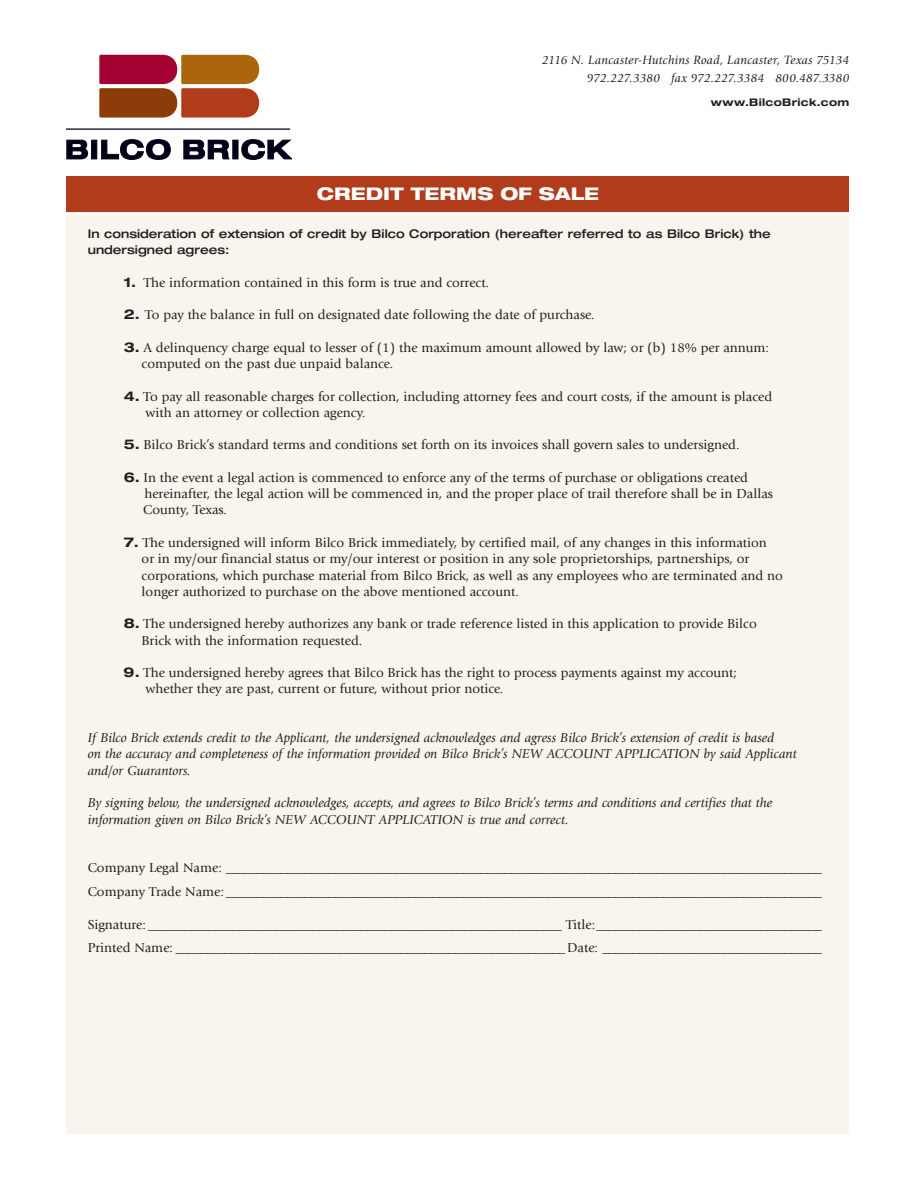
<style>
.page{position:relative;width:918px;height:1188px;background:#fff}
.page>*{position:absolute;margin:0;border:0;box-sizing:border-box;transform-origin:0 0}
.t1{font:800 expanded 17.4px "Helvetica Neue";letter-spacing:.005em;color:#fff}
.t2{font:13.5px/16.2px "Giovanni";color:#231f20}
.t3{font:italic 13.5px/16.2px "Giovanni";color:#231f20}
.t4{font:italic 12.6px/18px "Giovanni";letter-spacing:.015em;color:#231f20;text-align:right}
.t5{font:500 expanded 12px/16.2px "Helvetica Neue";color:#231f20}
.t6{font:700 expanded 10.5px "Helvetica Neue";letter-spacing:.03em;color:#231f20}
.s1{font-family:"Helvetica Neue";font-weight:700;font-stretch:expanded}
</style>
<div class="page">
<div style="left:67px;top:212px;width:782px;height:922px;background:#f9f4ed"></div>
<div style="left:66px;top:176px;width:783px;height:36px;background:#b13c1b"></div>
<svg style="left:99px;top:55px;width:160px;height:63px;background:#ae5136"></svg>
<hr style="left:66px;top:128px;width:224px;height:2px;background:#000116">
<svg style="left:67px;top:140px;width:21px;height:19px"></svg>
<svg style="left:91px;top:140px;width:6px;height:19px"></svg>
<svg style="left:101px;top:139px;width:70px;height:21px"></svg>
<svg style="left:184px;top:140px;width:45px;height:19px"></svg>
<div style="left:233px;top:140px;width:5px;height:19px;background:#000116"></div>
<svg style="left:242px;top:139px;width:50px;height:21px"></svg>
<hr style="left:60px;top:213px;width:800px;height:1px;background:#fff">
<p class="t4" style="left:542px;top:51px;width:309px">2116 N. Lancaster-Hutchins Road, Lancaster, Texas 75134<br>972.227.3380 fax 972.227.3384 800.487.3380</p>
<p class="t6" style="left:711px;top:96px;width:140px">www.BilcoBrick.com</p>
<p class="t1" style="left:317px;top:183px;width:283px">CREDIT TERMS OF SALE</p>
<p class="t5" style="left:88px;top:225px;width:685px">In consideration of extension of credit by Bilco Corporation (hereafter referred to as Bilco Brick) the undersigned agrees:</p>
<p class="t2" style="left:124px;top:274px;width:367px"><span class="s1">1.</span> The information contained in this form is true and correct.</p>
<p class="t2" style="left:124px;top:307px;width:472px"><span class="s1">2.</span> To pay the balance in full on designated date following the date of purchase.</p>
<p class="t2" style="left:142px;top:339px;width:629px;text-indent:-18px"><span class="s1">3.</span> A delinquency charge equal to lesser of (1) the maximum amount allowed by law; or (b) 18% per annum: computed on the past due unpaid balance.</p>
<p class="t2" style="left:146px;top:388px;width:628px;text-indent:-22px"><span class="s1">4.</span> To pay all reasonable charges for collection, including attorney fees and court costs, if the amount is placed with an attorney or collection agency.</p>
<p class="t2" style="left:124px;top:437px;width:617px"><span class="s1">5.</span> Bilco Brick’s standard terms and conditions set forth on its invoices shall govern sales to undersigned.</p>
<p class="t2" style="left:143px;top:470px;width:631px;text-indent:-20px"><span class="s1">6.</span> In the event a legal action is commenced to enforce any of the terms of purchase or obligations created hereinafter, the legal action will be commenced in, and the proper place of trail therefore shall be in Dallas<br>County, Texas.</p>
<p class="t2" style="left:142px;top:535px;width:643px;text-indent:-18px"><span class="s1">7.</span> The undersigned will inform Bilco Brick immediately, by certified mail, of any changes in this information<br>or in my/our financial status or my/our interest or position in any sole proprietorships, partnerships, or corporations, which purchase material from Bilco Brick, as well as any employees who are terminated and no longer authorized to purchase on the above mentioned account.</p>
<p class="t2" style="left:142px;top:616px;width:617px;text-indent:-18px"><span class="s1">8.</span> The undersigned hereby authorizes any bank or trade reference listed in this application to provide Bilco<br>Brick with the information requested.</p>
<p class="t2" style="left:145px;top:665px;width:593px;text-indent:-22px"><span class="s1">9.</span> The undersigned hereby agrees that Bilco Brick has the right to process payments against my account; whether they are past, current or future, without prior notice.</p>
<p class="t3" style="left:88px;top:730px;width:711px">If Bilco Brick extends credit to the Applicant, the undersigned acknowledges and agress Bilco Brick’s extension of credit is based<br>on the accuracy and completeness of the information provided on Bilco Brick’s NEW ACCOUNT APPLICATION by said Applicant and/or Guarantors.</p>
<p class="t3" style="left:88px;top:795px;width:686px">By signing below, the undersigned acknowledges, accepts, and agrees to Bilco Brick’s terms and conditions and certifies that the information given on Bilco Brick’s NEW ACCOUNT APPLICATION is true and correct.</p>
<p class="t2" style="left:88px;top:856px;width:736px;line-height:23.7px">Company Legal Name: __________________________________________________________________________________________________<br>Company Trade Name: __________________________________________________________________________________________________</p>
<p class="t2" style="left:88px;top:913px;width:736px;line-height:23.7px">Signature: ____________________________________________________________________ Title: _____________________________________<br>Printed Name: ________________________________________________________________ Date: ____________________________________</p>
</div>
